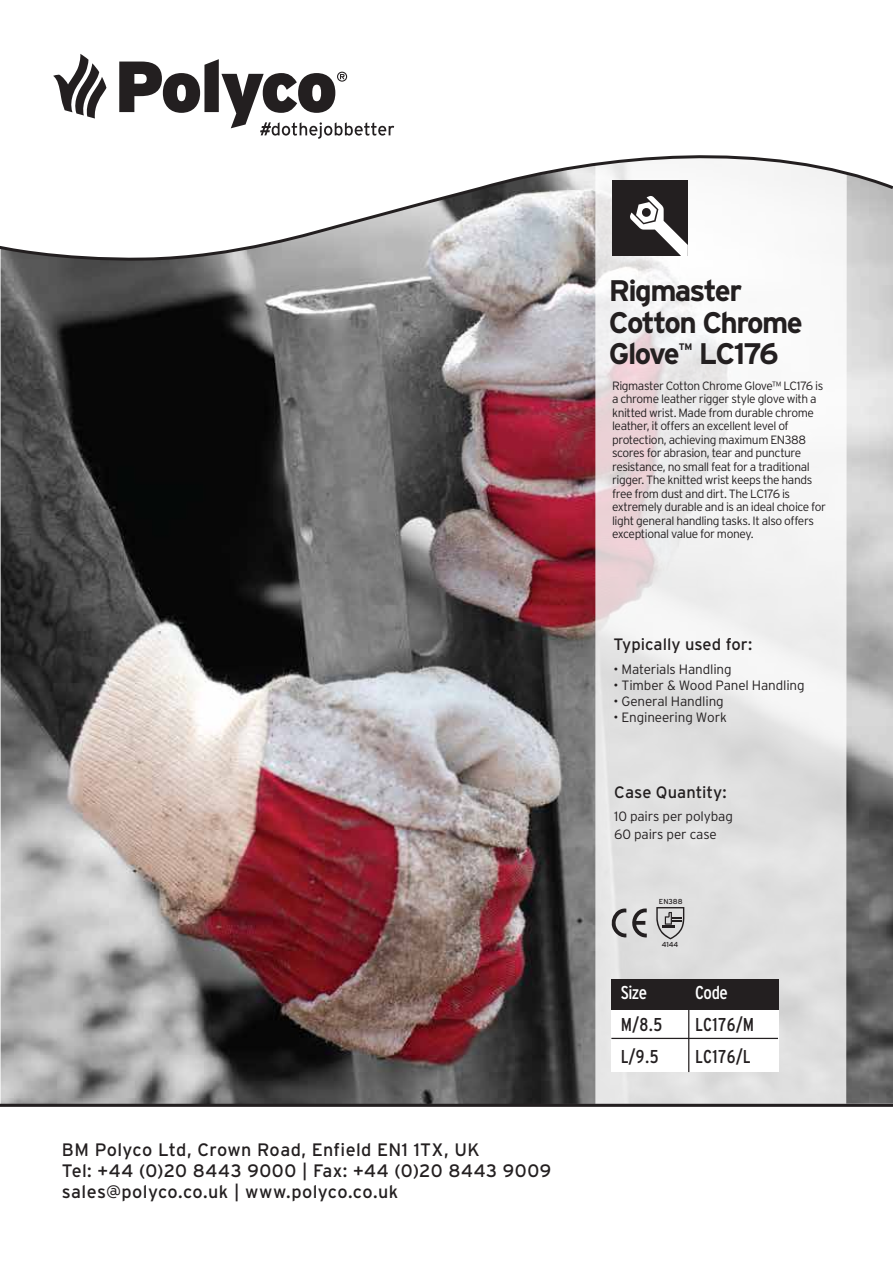
<style>
.page{position:relative;width:893px;height:1263px;background:#fff}
.page>*{position:absolute;margin:0;border:0;box-sizing:border-box;transform-origin:0 0}
.t1{font:700 29.7px/31.7px "Interstate";letter-spacing:-.06em;color:#231f20}
.t2{font:condensed 18.6px "Interstate";letter-spacing:.025em;color:#231f20}
.t3{font:condensed 18.6px "Interstate";letter-spacing:-.025em;color:#fff}
.t4{font:18px/21px "Interstate";letter-spacing:.02em;color:#231f20}
.t5{font:16.5px "Interstate";color:#231f20}
.t6{font:300 13.5px/18px "Interstate";letter-spacing:-.01em;color:#231f20}
.t7{font:300 12px/13.5px "Interstate";letter-spacing:-.035em;color:#231f20}
.t8{font:700 9.45px "Interstate";color:#231f20}
.t9{font:7.2px "Interstate";letter-spacing:-.02em;color:#231f20}
</style>
<div class="page">
<img style="left:1px;top:261px;width:892px;height:843px">
<svg style="left:595px;top:261px;width:252px;height:843px"></svg>
<div style="left:611px;top:980px;width:167px;height:91px;background:#fff"></div>
<div style="left:611px;top:979px;width:167px;height:31px;background:#231f20"></div>
<hr style="left:688px;top:980px;width:1px;height:92px;background:#231f20">
<svg style="left:0;top:155px;width:893px;height:106px"></svg>
<svg style="left:0;top:1104px;width:893px;height:3px;background:#2c2829"></svg>
<svg style="left:632px;top:908px;width:15px;height:29px"></svg>
<svg style="left:610px;top:908px;width:16px;height:30px"></svg>
<svg style="left:656px;top:907px;width:28px;height:32px"></svg>
<hr style="left:611px;top:1038px;width:167px;height:1px;background:#231f20">
<svg style="left:53px;top:54px;width:53px;height:65px"></svg>
<svg style="left:119px;top:59px;width:275px;height:80px"></svg>
<h3 class="t4" style="left:62px;top:1139px;width:491px">BM Polyco Ltd, Crown Road, Enfield EN1 1TX, UK<br>Tel: +44 (0)20 8443 9000 | Fax: +44 (0)20 8443 9009 sales@polyco.co.uk | www.polyco.co.uk</h3>
<h1 class="t1" style="left:609px;top:275px;width:195px">Rigmaster<br>Cotton Chrome<br>Glove</h1>
<p class="t8" style="left:679px;top:341px;width:15px">TM</p>
<h1 class="t1" style="left:699px;top:338px;width:82px">LC176</h1>
<p class="t7" style="left:612px;top:378px;width:216px">Rigmaster Cotton Chrome Glove™ LC176 is a chrome leather rigger style glove with a knitted wrist. Made from durable chrome leather, it offers an excellent level of protection, achieving maximum EN388 scores for abrasion, tear and puncture resistance, no small feat for a traditional rigger. The knitted wrist keeps the hands free from dust and dirt. The LC176 is extremely durable and is an ideal choice for light general handling tasks. It also offers exceptional value for money.</p>
<h3 class="t5" style="left:613px;top:635px;width:140px">Typically used for:</h3>
<p class="t6" style="left:613px;top:660px;width:120px">• Materials Handling</p>
<p class="t6" style="left:613px;top:676px;width:193px">• Timber &amp; Wood Panel Handling</p>
<p class="t6" style="left:613px;top:692px;width:112px">• General Handling</p>
<p class="t6" style="left:613px;top:708px;width:115px">• Engineering Work</p>
<h3 class="t5" style="left:614px;top:783px;width:114px">Case Quantity:</h3>
<p class="t6" style="left:614px;top:807px;width:120px">10 pairs per polybag<br>60 pairs per case</p>
<p class="t9" style="left:659px;top:898px;width:25px">EN388</p>
<p class="t9" style="left:662px;top:940px;width:18px">4144</p>
<h2 class="t3" style="left:621px;top:982px;width:28px">Size</h2>
<h2 class="t3" style="left:695px;top:982px;width:34px">Code</h2>
<h2 class="t2" style="left:621px;top:1014px;width:43px">M/8.5</h2>
<h2 class="t2" style="left:695px;top:1014px;width:61px">LC176/M</h2>
<h2 class="t2" style="left:621px;top:1046px;width:39px">L/9.5</h2>
<h2 class="t2" style="left:695px;top:1046px;width:57px">LC176/L</h2>
</div>
